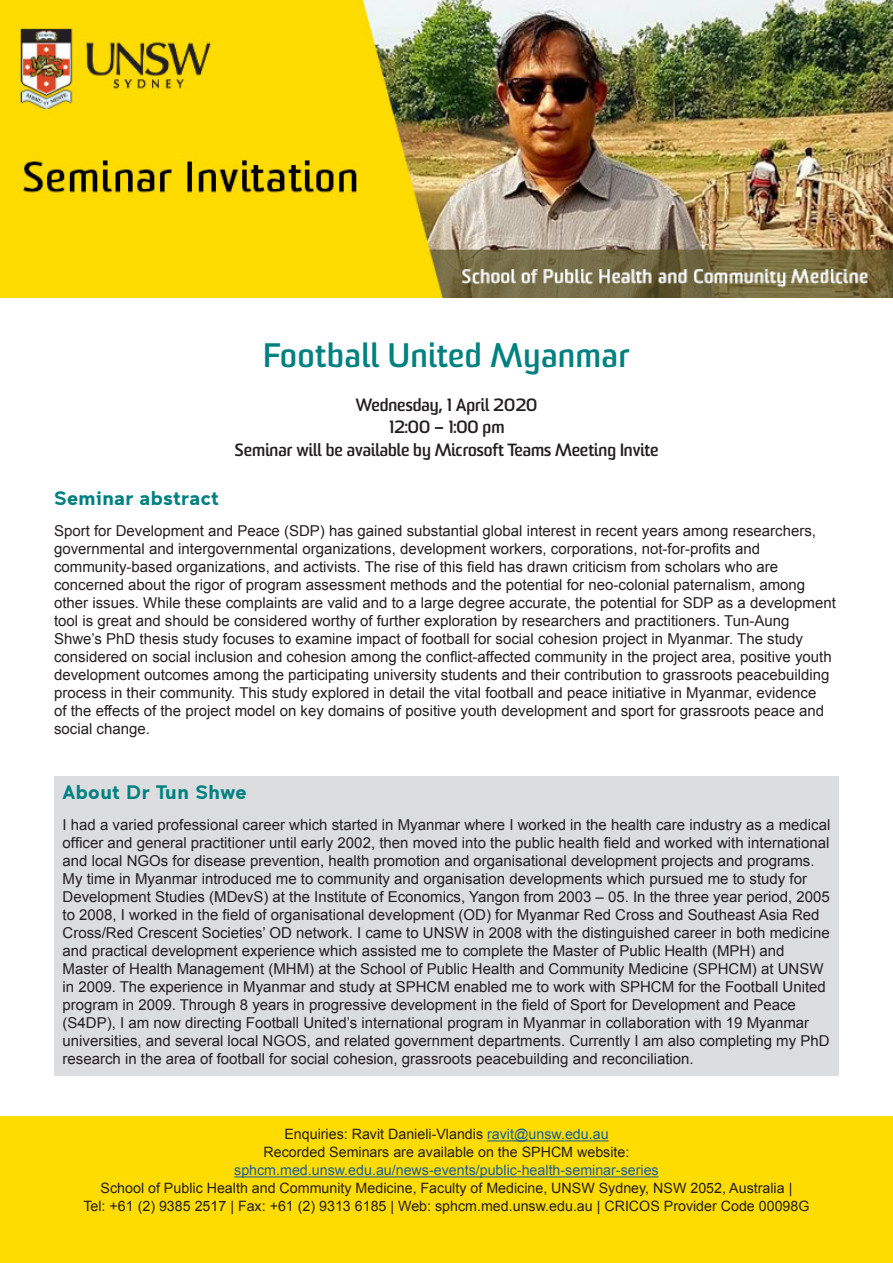
<style>
.page{position:relative;width:893px;height:1263px;background:#fff}
.page>*{position:absolute;margin:0;border:0;box-sizing:border-box;transform-origin:0 0}
.t1{font:700 33px "Sommet";letter-spacing:.025em;color:#008080}
.Subheading{font:700 19.5px "Clancy";letter-spacing:.025em;color:#008080}
.Body_Text{font:700 17.25px "Sommet";color:#231f20}
.Body_Text-2{font:15px/18px "Arial";color:#231f20}
.Body_Text-3{font:14.25px "Arial";color:#231f20}
.Body_Text-4{font:14.25px/18px "Arial";color:#175d9e;text-align:center}
.s1{color:#175d9e}
.s2{color:#231f20}
</style>
<div class="page">
<img style="left:0;top:1px;width:893px;height:296px">
<div style="left:0;top:1116px;width:893px;height:147px;background:#ffdc00"></div>
<hr style="left:487px;top:1140px;width:122px;height:1px;background:#175d9e">
<hr style="left:234px;top:1176px;width:425px;height:1px;background:#175d9e">
<div style="left:54px;top:777px;width:785px;height:299px;background:#dcdddf"></div>
<p class="t1" style="left:263px;top:335px;width:368px">Football United Myanmar</p>
<p class="Body_Text" style="left:356px;top:394px;width:183px">Wednesday, 1 April 2020</p>
<p class="Body_Text" style="left:388px;top:416px;width:118px">12:00 – 1:00 pm</p>
<p class="Body_Text" style="left:234px;top:439px;width:425px">Seminar will be available by Microsoft Teams Meeting Invite</p>
<p class="Subheading" style="left:54px;top:487px;width:166px">Seminar abstract</p>
<p class="Body_Text-2" style="left:54px;top:522px;width:783px">Sport for Development and Peace (SDP) has gained substantial global interest in recent years among researchers, governmental and intergovernmental organizations, development workers, corporations, not-for-profits and community-based organizations, and activists. The rise of this field has drawn criticism from scholars who are concerned about the rigor of program assessment methods and the potential for neo-colonial paternalism, among other issues. While these complaints are valid and to a large degree accurate, the potential for SDP as a development tool is great and should be considered worthy of further exploration by researchers and practitioners. Tun-Aung Shwe’s PhD thesis study focuses to examine impact of football for social cohesion project in Myanmar. The study considered on social inclusion and cohesion among the conflict-affected community in the project area, positive youth development outcomes among the participating university students and their contribution to grassroots peacebuilding process in their community. This study explored in detail the vital football and peace initiative in Myanmar, evidence<br>of the effects of the project model on key domains of positive youth development and sport for grassroots peace and social change.</p>
<p class="Subheading" style="left:63px;top:781px;width:186px">About Dr Tun Shwe</p>
<p class="Body_Text-2" style="left:63px;top:816px;width:769px">I had a varied professional career which started in Myanmar where I worked in the health care industry as a medical officer and general practitioner until early 2002, then moved into the public health field and worked with international and local NGOs for disease prevention, health promotion and organisational development projects and programs.<br>My time in Myanmar introduced me to community and organisation developments which pursued me to study for Development Studies (MDevS) at the Institute of Economics, Yangon from 2003 – 05. In the three year period, 2005 to 2008, I worked in the field of organisational development (OD) for Myanmar Red Cross and Southeast Asia Red Cross/Red Crescent Societies’ OD network. I came to UNSW in 2008 with the distinguished career in both medicine and practical development experience which assisted me to complete the Master of Public Health (MPH) and Master of Health Management (MHM) at the School of Public Health and Community Medicine (SPHCM) at UNSW in 2009. The experience in Myanmar and study at SPHCM enabled me to work with SPHCM for the Football United program in 2009. Through 8 years in progressive development in the field of Sport for Development and Peace (S4DP), I am now directing Football United’s international program in Myanmar in collaboration with 19 Myanmar universities, and several local NGOS, and related government departments. Currently I am also completing my PhD research in the area of football for social cohesion, grassroots peacebuilding and reconciliation.</p>
<p class="Body_Text-3" style="left:284px;top:1125px;width:326px">Enquiries: Ravit Danieli-Vlandis <span class="s1">ravit@unsw.edu.au</span></p>
<p class="Body_Text-4" style="left:234px;top:1143px;width:426px"><span class="s2">Recorded Seminars are available on the SPHCM website: </span>sphcm.med.unsw.edu.au/news-events/public-health-seminar-series</p>
<p class="Body_Text-3" style="left:101px;top:1179px;width:693px">School of Public Health and Community Medicine, Faculty of Medicine, UNSW Sydney, NSW 2052, Australia |</p>
<p class="Body_Text-3" style="left:83px;top:1197px;width:728px">Tel: +61 (2) 9385 2517 | Fax: +61 (2) 9313 6185 | Web: sphcm.med.unsw.edu.au | CRICOS Provider Code 00098G</p>
</div>
